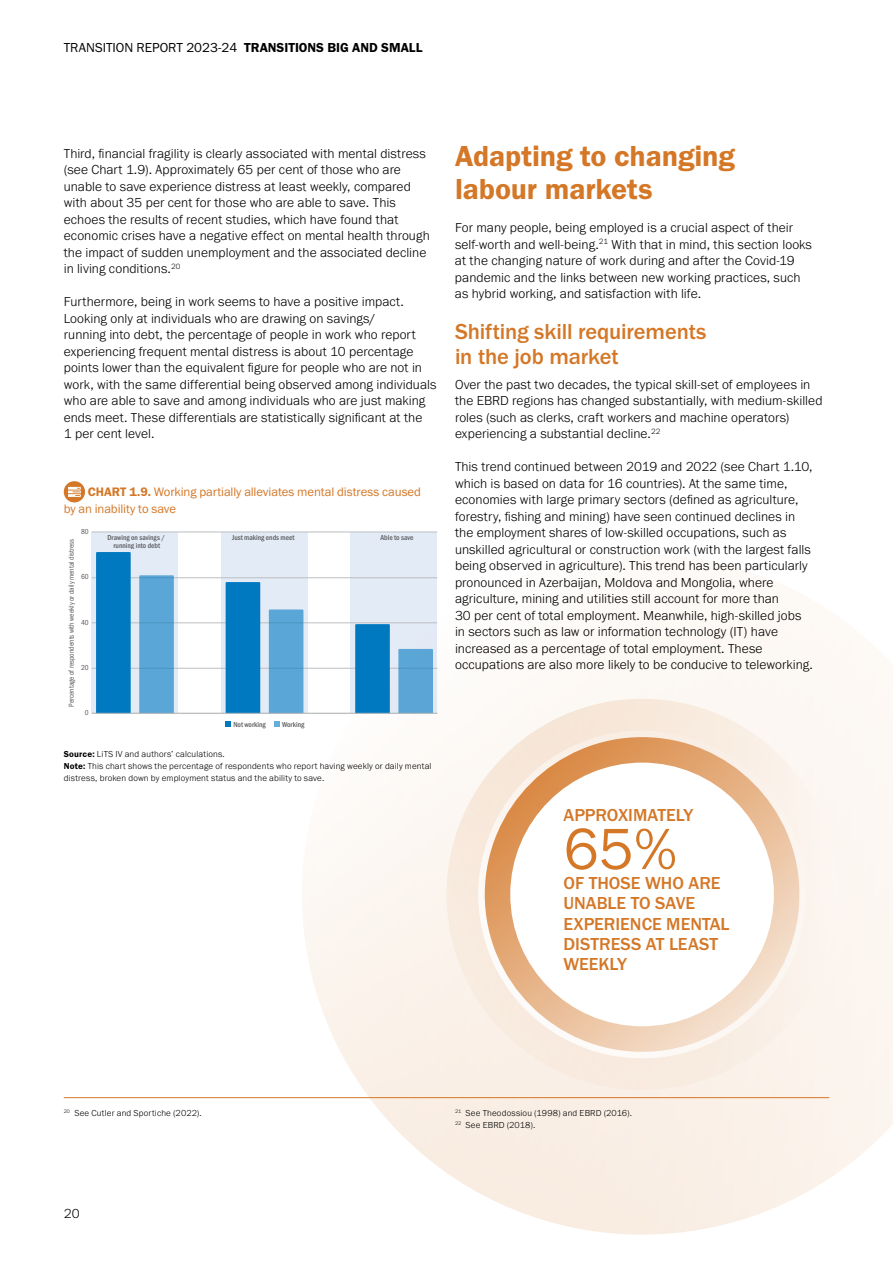
<style>
.page{position:relative;width:893px;height:1263px;background:#fff}
.page>*{position:absolute;margin:0;border:0;box-sizing:border-box;transform-origin:0 0}
.t1{font:60px "Franklin Gothic URW Boo";color:#d47727}
.t2{font:30px/33px "Franklin Gothic URW Dem";letter-spacing:-.005em;color:#d47727}
.t3{font:500 22.5px/24.8px "Franklin Gothic URW";letter-spacing:-.005em;color:#d47727}
.t4{font:500 18px/20.2px "Franklin Gothic URW";color:#d47727}
.t5{font:300 13.5px/16.5px "Franklin Gothic URW";letter-spacing:.005em;color:#000}
.t6{font:13.5px "Franklin Gothic URW Boo";color:#000}
.t7{font:12.75px/16.5px "Franklin Gothic URW Boo";letter-spacing:-.01em;color:#d47727}
.t8{font:300 9px/12px "Franklin Gothic URW";letter-spacing:.02em;color:#000}
.t9{font:500 7.5px/7.5px "Franklin Gothic URW Cond";color:#58595b;text-align:center}
.t10{font:7.5px "Franklin Gothic URW Cond";color:#58595b}
.s1{font-family:"Franklin Gothic URW Dem"}
.s2{font-family:"Franklin Gothic URW Dem";font-weight:400}
</style>
<div class="page">
<svg style="left:269px;top:531px;width:624px;height:704px"></svg>
<svg style="left:446px;top:699px;width:392px;height:391px;background:#f8ece1"></svg>
<div style="left:64px;top:481px;width:21px;height:21px;background:#d47727;border-radius:50%"></div>
<svg style="left:68px;top:487px;width:13px;height:10px"></svg>
<div style="left:92px;top:532px;width:86px;height:181px;background:#e3ebf6"></div>
<svg style="left:221px;top:533px;width:87px;height:180px;background:#dfe8f4"></svg>
<div style="left:351px;top:532px;width:86px;height:181px;background:#e3ebf6"></div>
<hr style="left:92px;top:668px;width:345px;height:1px;background:#bcbec0">
<hr style="left:92px;top:622px;width:345px;height:1px;background:#bcbec0">
<hr style="left:92px;top:577px;width:345px;height:1px;background:#bcbec0">
<hr style="left:92px;top:532px;width:345px;height:1px;background:#bcbec0">
<div style="left:96px;top:552px;width:35px;height:161px;background:#0079c1"></div>
<div style="left:226px;top:582px;width:34px;height:131px;background:#0079c1"></div>
<svg style="left:355px;top:624px;width:35px;height:89px;background:#037ac1"></svg>
<svg style="left:139px;top:575px;width:35px;height:138px;background:#5ba6d5"></svg>
<div style="left:269px;top:609px;width:34px;height:104px;background:#5aa6d6"></div>
<div style="left:398px;top:649px;width:35px;height:64px;background:#5aa5d5"></div>
<hr style="left:92px;top:713px;width:345px;height:1px;background:#bcbec0">
<svg style="left:226px;top:722px;width:5px;height:5px"></svg>
<svg style="left:274px;top:722px;width:6px;height:5px"></svg>
<svg style="left:478px;top:731px;width:328px;height:327px"></svg>
<svg style="left:485px;top:737px;width:314px;height:315px;background:#e7b68b"></svg>
<div style="left:510px;top:763px;width:264px;height:263px;background:#fff;border-radius:50%"></div>
<hr style="left:64px;top:1097px;width:765px;height:1px;background:#d47727">
<p class="t6" style="left:64px;top:39px;width:360px">TRANSITION REPORT 2023-24 <span class="s1">TRANSITIONS BIG AND SMALL</span></p>
<p class="t5" style="left:64px;top:145px;width:368px">Third, financial fragility is clearly associated with mental distress (see Chart 1.9). Approximately 65 per cent of those who are unable to save experience distress at least weekly, compared with about 35 per cent for those who are able to save. This echoes the results of recent studies, which have found that economic crises have a negative effect on mental health through the impact of sudden unemployment and the associated decline in living conditions.<sup>20</sup></p>
<p class="t5" style="left:64px;top:293px;width:374px">Furthermore, being in work seems to have a positive impact.<br>Looking only at individuals who are drawing on savings/<br>running into debt, the percentage of people in work who report experiencing frequent mental distress is about 10 percentage points lower than the equivalent figure for people who are not in work, with the same differential being observed among individuals who are able to save and among individuals who are just making ends meet. These differentials are statistically significant at the<br>1 per cent level.</p>
<p class="t7" style="left:64px;top:483px;width:359px;text-indent:24px"><span class="s1">CHART 1.9.</span> Working partially alleviates mental distress caused by an inability to save</p>
<p class="t9" style="left:107px;top:533px;width:59px">Drawing on savings / running into debt</p>
<p class="t9" style="left:232px;top:533px;width:64px">Just making ends meet</p>
<p class="t9" style="left:380px;top:533px;width:34px">Able to save</p>
<p class="t10" style="left:81px;top:526px;width:9px">80</p>
<p class="t10" style="left:66px;top:707px;width:169px;rotate:-90deg">Percentage of respondents with weekly or daily mental distress</p>
<p class="t10" style="left:81px;top:572px;width:9px">60</p>
<p class="t10" style="left:81px;top:617px;width:9px">40</p>
<p class="t10" style="left:81px;top:662px;width:9px">20</p>
<p class="t10" style="left:85px;top:707px;width:5px">0</p>
<p class="t9" style="left:233px;top:720px;width:34px">Not working</p>
<p class="t9" style="left:282px;top:720px;width:24px">Working</p>
<p class="t8" style="left:64px;top:748px;width:369px"><span class="s2">Source:</span> LiTS IV and authors’ calculations.<br><span class="s2">Note:</span> This chart shows the percentage of respondents who report having weekly or daily mental distress, broken down by employment status and the ability to save.</p>
<h2 class="t2" style="left:455px;top:139px;width:282px">Adapting to changing labour markets</h2>
<p class="t5" style="left:455px;top:219px;width:358px">For many people, being employed is a crucial aspect of their self-worth and well-being.<sup>21</sup> With that in mind, this section looks at the changing nature of work during and after the Covid-19 pandemic and the links between new working practices, such as hybrid working, and satisfaction with life.</p>
<h3 class="t3" style="left:455px;top:319px;width:253px">Shifting skill requirements in the job market</h3>
<p class="t5" style="left:455px;top:376px;width:369px">Over the past two decades, the typical skill-set of employees in the EBRD regions has changed substantially, with medium-skilled roles (such as clerks, craft workers and machine operators) experiencing a substantial decline.<sup>22</sup></p>
<p class="t5" style="left:455px;top:458px;width:360px">This trend continued between 2019 and 2022 (see Chart 1.10, which is based on data for 16 countries). At the same time, economies with large primary sectors (defined as agriculture, forestry, fishing and mining) have seen continued declines in the employment shares of low-skilled occupations, such as unskilled agricultural or construction work (with the largest falls being observed in agriculture). This trend has been particularly pronounced in Azerbaijan, Moldova and Mongolia, where agriculture, mining and utilities still account for more than<br>30 per cent of total employment. Meanwhile, high-skilled jobs in sectors such as law or information technology (IT) have increased as a percentage of total employment. These occupations are also more likely to be conducive to teleworking.</p>
<h3 class="t4" style="left:563px;top:804px;width:131px">APPROXIMATELY</h3>
<h1 class="t1" style="left:563px;top:812px;width:115px">65%</h1>
<h3 class="t4" style="left:563px;top:873px;width:168px">OF THOSE WHO ARE<br>UNABLE TO SAVE<br>EXPERIENCE MENTAL<br>DISTRESS AT LEAST<br>WEEKLY</h3>
<p class="t8" style="left:64px;top:1107px;width:140px"><sup>20</sup> See Cutler and Sportiche (2022).</p>
<p class="t8" style="left:455px;top:1107px;width:179px"><sup>21</sup> See Theodossiou (1998) and EBRD (2016).<br><sup>22</sup> See EBRD (2018).</p>
<p class="t5" style="left:64px;top:1205px;width:17px">20</p>
</div>
